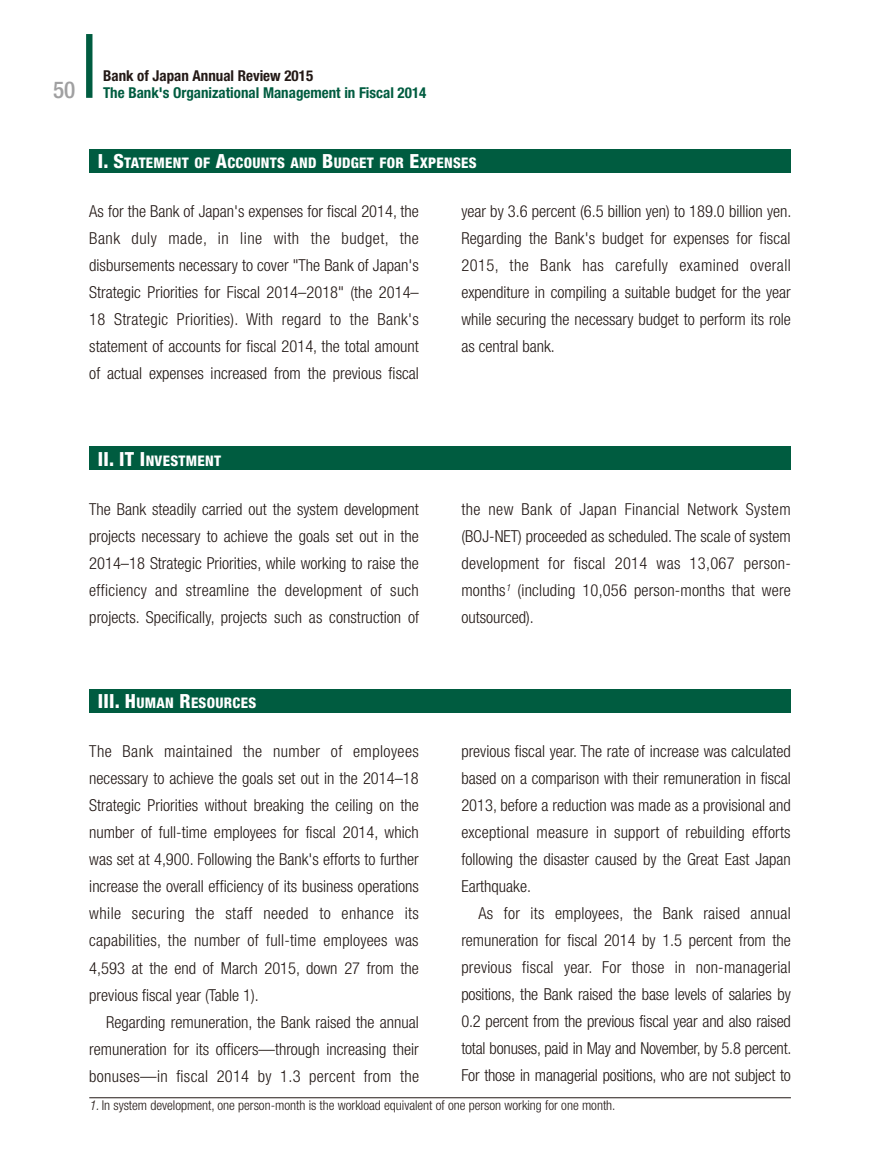
<style>
.page{position:relative;width:893px;height:1170px;background:#fff}
.page>*{position:absolute;margin:0;border:0;box-sizing:border-box;transform-origin:0 0}
.t1{font:500 condensed 23.25px "Helvetica Neue";color:#a0a0a1}
.t2{font:300 condensed 16.5px/27px "Helvetica Neue";color:#231916;text-align:justify}
.t3{font:700 condensed 15px "Helvetica Neue";color:#005c40}
.t4{font:700 condensed 15px "Helvetica Neue";color:#231916}
.t5{font:800 condensed 14.7px "Helvetica Neue";letter-spacing:.02em;color:#fff}
.t6{font:300 condensed 13.5px "Helvetica Neue";color:#231916}
.s1{font-size:19.5px}
.s2{font-style:italic}
</style>
<div class="page">
<div style="left:86px;top:34px;width:6px;height:64px;background:#005c40"></div>
<div style="left:89px;top:446px;width:702px;height:24px;background:#005c40"></div>
<div style="left:89px;top:689px;width:702px;height:23px;background:#005c40"></div>
<div style="left:89px;top:149px;width:702px;height:23px;background:#005c40"></div>
<hr style="left:89px;top:1097px;width:702px;height:1px;background:#231916">
<h1 class="t1" style="left:53px;top:76px;width:24px">50</h1>
<p class="t4" style="left:103px;top:67px;width:212px">Bank of Japan Annual Review 2015</p>
<p class="t3" style="left:103px;top:84px;width:325px">The Bank's Organizational Management in Fiscal 2014</p>
<p class="t5" style="left:98px;top:153px;width:380px"><span class="s1">I. S</span>TATEMENT OF <span class="s1">A</span>CCOUNTS AND <span class="s1">B</span>UDGET FOR <span class="s1">E</span>XPENSES</p>
<p class="t2" style="left:89px;top:197px;width:331px">As for the Bank of Japan's expenses for fiscal 2014, the Bank duly made, in line with the budget, the disbursements necessary to cover "The Bank of Japan's Strategic Priorities for Fiscal 2014–2018" (the 2014– 18 Strategic Priorities). With regard to the Bank's statement of accounts for fiscal 2014, the total amount of actual expenses increased from the previous fiscal</p>
<p class="t2" style="left:461px;top:197px;width:332px">year by 3.6 percent (6.5 billion yen) to 189.0 billion yen.<br>Regarding the Bank's budget for expenses for fiscal 2015, the Bank has carefully examined overall expenditure in compiling a suitable budget for the year while securing the necessary budget to perform its role as central bank.</p>
<p class="t5" style="left:98px;top:451px;width:125px"><span class="s1">II. IT I</span>NVESTMENT</p>
<p class="t2" style="left:89px;top:495px;width:331px">The Bank steadily carried out the system development projects necessary to achieve the goals set out in the 2014–18 Strategic Priorities, while working to raise the efficiency and streamline the development of such projects. Specifically, projects such as construction of</p>
<p class="t2" style="left:461px;top:495px;width:331px">the new Bank of Japan Financial Network System (BOJ-NET) proceeded as scheduled. The scale of system development for fiscal 2014 was 13,067 person&shy;months<sup>1</sup> (including 10,056 person-months that were outsourced).</p>
<p class="t5" style="left:98px;top:693px;width:160px"><span class="s1">III. H</span>UMAN <span class="s1">R</span>ESOURCES</p>
<p class="t2" style="left:89px;top:737px;width:331px">The Bank maintained the number of employees necessary to achieve the goals set out in the 2014–18<br>Strategic Priorities without breaking the ceiling on the number of full-time employees for fiscal 2014, which was set at 4,900. Following the Bank's efforts to further increase the overall efficiency of its business operations while securing the staff needed to enhance its capabilities, the number of full-time employees was 4,593 at the end of March 2015, down 27 from the previous fiscal year (Table 1).</p>
<p class="t2" style="left:89px;top:1007px;width:331px;text-indent:17px">Regarding remuneration, the Bank raised the annual remuneration for its officers—through increasing their bonuses—in fiscal 2014 by 1.3 percent from the</p>
<p class="t2" style="left:461px;top:737px;width:331px">previous fiscal year. The rate of increase was calculated based on a comparison with their remuneration in fiscal 2013, before a reduction was made as a provisional and exceptional measure in support of rebuilding efforts following the disaster caused by the Great East Japan Earthquake.</p>
<p class="t2" style="left:461px;top:899px;width:332px;text-indent:17px">As for its employees, the Bank raised annual remuneration for fiscal 2014 by 1.5 percent from the previous fiscal year. For those in non-managerial positions, the Bank raised the base levels of salaries by 0.2 percent from the previous fiscal year and also raised total bonuses, paid in May and November, by 5.8 percent.<br>For those in managerial positions, who are not subject to</p>
<p class="t6" style="left:89px;top:1097px;width:528px"><span class="s2">1.</span> In system development, one person-month is the workload equivalent of one person working for one month.</p>
</div>
